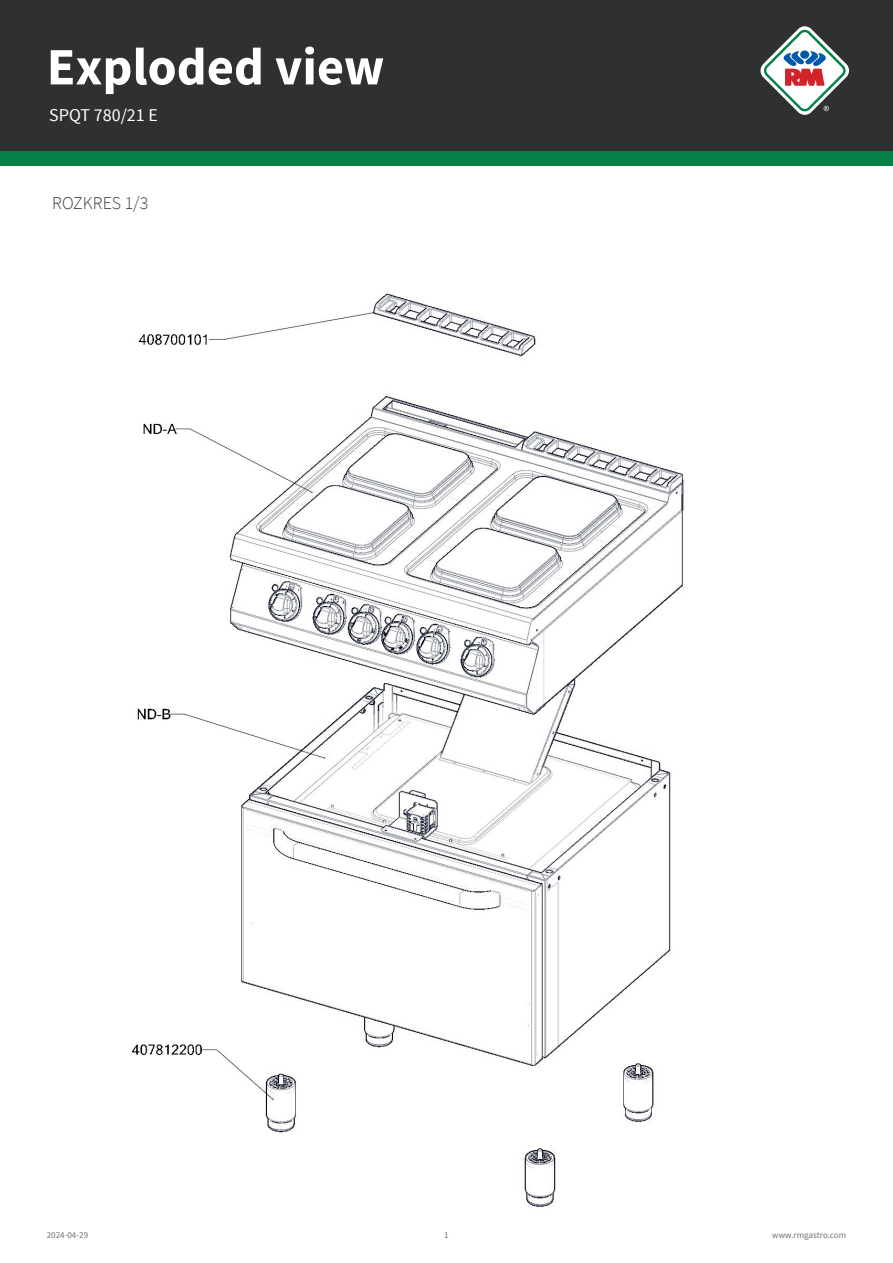
<style>
.page{position:relative;width:893px;height:1263px;background:#fff}
.page>*{position:absolute;margin:0;border:0;box-sizing:border-box;transform-origin:0 0}
.t1{font:700 52.5px "Source Sans Pro";color:#fff}
.t2{font:18px "Source Sans Pro";color:#fff}
.t3{font:300 18px "Source Sans Pro";color:#3e3e3f}
.t4{font:9px "Source Sans Pro";color:#6f7073}
</style>
<div class="page">
<div style="left:0;top:0;width:893px;height:166px;background:#048146"></div>
<div style="left:0;top:0;width:893px;height:151px;background:#2f3131"></div>
<svg style="left:760px;top:26px;width:89px;height:89px"></svg>
<img style="left:132px;top:293px;width:552px;height:914px">
<h1 class="t1" style="left:47px;top:33px;width:339px">Exploded view</h1>
<h2 class="t2" style="left:49px;top:104px;width:110px">SPQT 780/21 E</h2>
<h2 class="t3" style="left:52px;top:193px;width:98px">ROZKRES 1/3</h2>
<p class="t4" style="left:47px;top:1229px;width:43px">2024-04-29</p>
<p class="t4" style="left:444px;top:1229px;width:6px">1</p>
<p class="t4" style="left:772px;top:1229px;width:75px">www.rmgastro.com</p>
</div>
